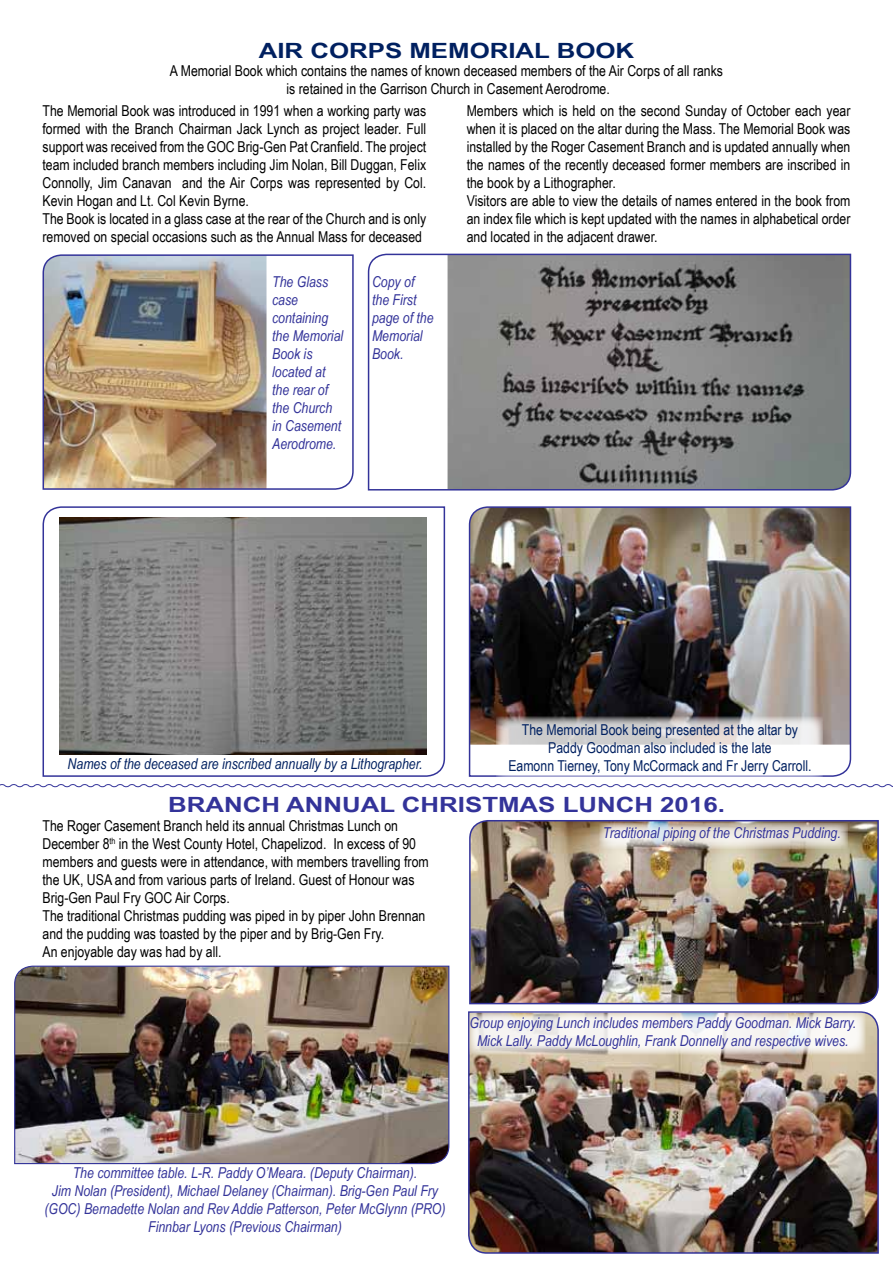
<style>
.page{position:relative;width:893px;height:1263px;background:#fff}
.page>*{position:absolute;margin:0;border:0;box-sizing:border-box;transform-origin:0 0}
.t1{font:700 21px "Arial Narrow";color:#339;scale:1.5 1}
.t2{font:700 21px "Arial Narrow";color:#002060;scale:1.5 1}
.t3{font:15px/18px "Arial Narrow";color:#000}
.t4{font:italic 15px/18px "Arial Narrow";color:#339}
.t5{font:15px/18px "Arial Narrow";color:#002060;text-align:center}
.t6{font:italic 15px "Arial Narrow";color:#002060}
</style>
<div class="page">
<img style="left:42px;top:254px;width:312px;height:236px">
<svg style="left:367px;top:253px;width:485px;height:238px"></svg>
<img style="left:468px;top:506px;width:384px;height:271px">
<img style="left:14px;top:965px;width:436px;height:200px">
<img style="left:469px;top:820px;width:410px;height:185px">
<img style="left:468px;top:1011px;width:411px;height:243px">
<svg style="left:600px;top:823px;width:248px;height:25px;background:#d6d0c7"></svg>
<svg style="left:469px;top:1012px;width:396px;height:42px;fill:#f5f3f1"></svg>
<svg style="left:496px;top:716px;width:327px;height:61px"></svg>
<svg style="left:42px;top:506px;width:404px;height:271px"></svg>
<svg style="left:0;top:784px;width:893px;height:4px"></svg>
<h1 class="t2" style="left:259px;top:35px;width:252px">AIR CORPS MEMORIAL BOOK</h1>
<p class="t3" style="left:170px;top:61px;width:555px;text-align:center">A Memorial Book which contains the names of known deceased members of the Air Corps of all ranks is retained in the Garrison Church in Casement Aerodrome.</p>
<p class="t3" style="left:467px;top:101px;width:385px">Members which is held on the second Sunday of October each year when it is placed on the altar during the Mass. The Memorial Book was installed by the Roger Casement Branch and is updated annually when the names of the recently deceased former members are inscribed in the book by a Lithographer.<br>Visitors are able to view the details of names entered in the book from an index file which is kept updated with the names in alphabetical order and located in the adjacent drawer.</p>
<p class="t4" style="left:272px;top:273px;width:73px">The Glass case containing the Memorial<br>Book is located at the rear of the Church in Casement<br>Aerodrome.</p>
<p class="t4" style="left:372px;top:273px;width:63px">Copy of the First page of the<br>Memorial<br>Book.</p>
<p class="t3" style="left:43px;top:101px;width:385px">The Memorial Book was introduced in 1991 when a working party was formed with the Branch Chairman Jack Lynch as project leader. Full support was received from the GOC Brig-Gen Pat Cranfield. The project team included branch members including Jim Nolan, Bill Duggan, Felix Connolly, Jim Canavan and the Air Corps was represented by Col.<br>Kevin Hogan and Lt. Col Kevin Byrne.<br>The Book is located in a glass case at the rear of the Church and is only removed on special occasions such as the Annual Mass for deceased</p>
<p class="t6" style="left:68px;top:753px;width:356px">Names of the deceased are inscribed annually by a Lithographer.</p>
<p class="t5" style="left:508px;top:720px;width:305px">The Memorial Book being presented at the altar by<br>Paddy Goodman also included is the late<br>Eamonn Tierney, Tony McCormack and Fr Jerry Carroll.</p>
<h1 class="t1" style="left:168px;top:788px;width:373px">BRANCH ANNUAL CHRISTMAS LUNCH 2016.</h1>
<p class="t3" style="left:43px;top:816px;width:388px">The Roger Casement Branch held its annual Christmas Lunch on December 8<sup>th</sup> in the West County Hotel, Chapelizod. In excess of 90 members and guests were in attendance, with members travelling from the UK, USA and from various parts of Ireland. Guest of Honour was Brig-Gen Paul Fry GOC Air Corps.<br>The traditional Christmas pudding was piped in by piper John Brennan and the pudding was toasted by the piper and by Brig-Gen Fry.<br>An enjoyable day was had by all.</p>
<p class="t4" style="left:603px;top:823px;width:240px">Traditional piping of the Christmas Pudding.</p>
<p class="t4" style="left:469px;top:1014px;width:388px;text-align:center">Group enjoying Lunch includes members Paddy Goodman. Mick Barry.<br>Mick Lally. Paddy McLoughlin, Frank Donnelly and respective wives.</p>
<p class="t4" style="left:44px;top:1164px;width:403px;text-align:center">The committee table. L-R. Paddy O’Meara. (Deputy Chairman).<br>Jim Nolan (President), Michael Delaney (Chairman). Brig-Gen Paul Fry (GOC) Bernadette Nolan and Rev Addie Patterson, Peter McGlynn (PRO)<br>Finnbar Lyons (Previous Chairman)</p>
</div>
